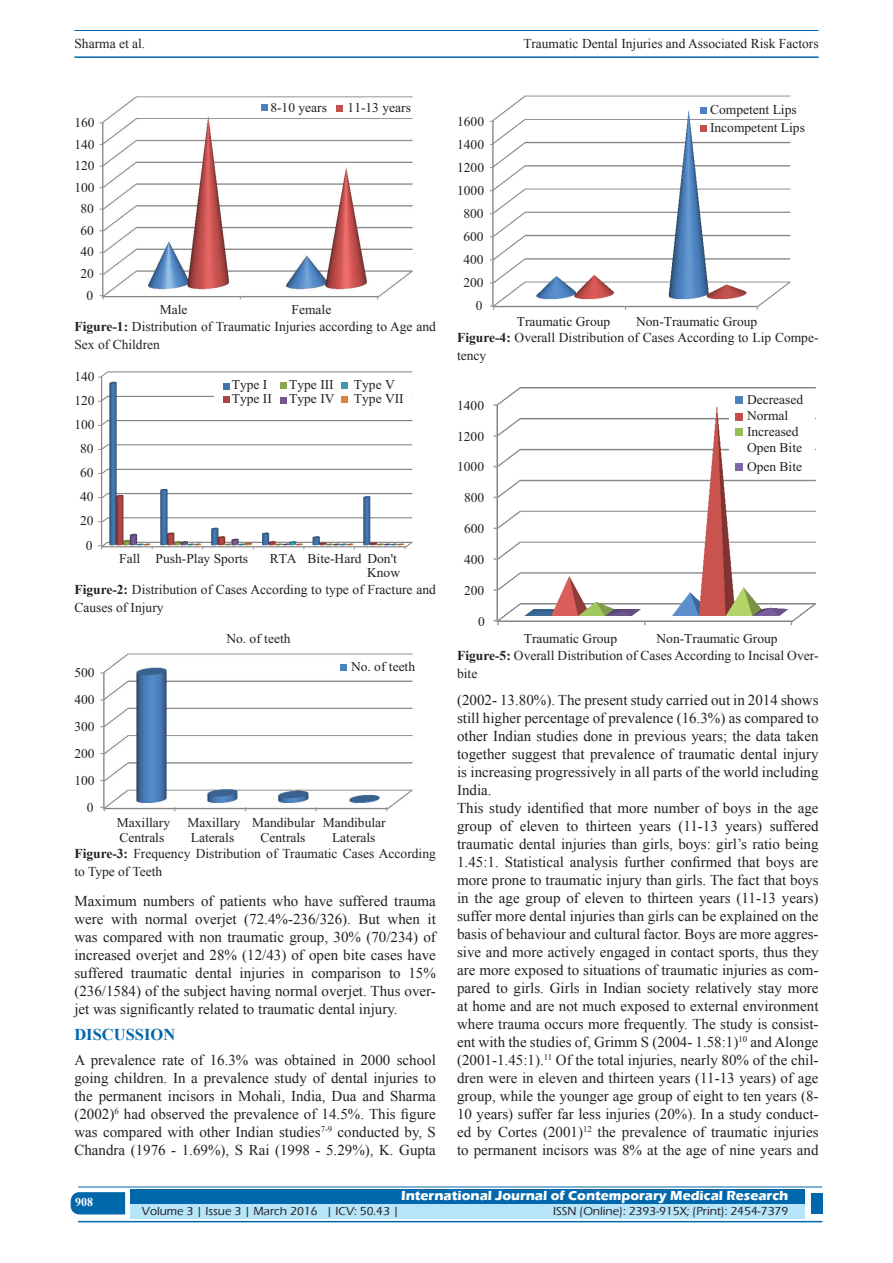
<style>
.page{position:relative;width:893px;height:1263px;background:#fff}
.page>*{position:absolute;margin:0;border:0;box-sizing:border-box;transform-origin:0 0}
.t1{font:700 16.5px "Times New Roman";color:#0067aa}
.TX_New{font:15px/18px "Times New Roman";color:#231f20;text-align:justify}
.Legend{font:13.5px/18px "Times New Roman";color:#231f20}
.t2{font:700 13.5px "Eras ITC";color:#fff}
.t3{font:500 12px "Eras ITC";color:#231f20}
.t4{font:700 12px "Times New Roman";color:#fff}
.s1{font-weight:700}
</style>
<div class="page">
<hr style="left:74px;top:30px;width:745px;height:1px;background:#0067aa">
<hr style="left:74px;top:56px;width:745px;height:2px;background:#0067aa">
<svg style="left:71px;top:1192px;width:54px;height:22px"></svg>
<div style="left:130px;top:1189px;width:674px;height:15px;background:#0067aa"></div>
<div style="left:130px;top:1204px;width:674px;height:15px;background:#b6e4f9"></div>
<hr style="left:78px;top:1186px;width:744px;height:1px;background:#0067aa">
<hr style="left:78px;top:1221px;width:744px;height:1px;background:#0067aa">
<div style="left:811px;top:1193px;width:11px;height:21px;background:#0067aa"></div>
<img style="left:101px;top:96px;width:312px;height:202px">
<svg style="left:100px;top:295px;width:4px;height:4px"></svg>
<div style="left:261px;top:104px;width:6px;height:7px;background:#4a81bf"></div>
<svg style="left:337px;top:105px;width:6px;height:6px"></svg>
<img style="left:99px;top:371px;width:314px;height:177px">
<div style="left:214px;top:376px;width:198px;height:35px;background:#fff"></div>
<svg style="left:98px;top:545px;width:4px;height:4px"></svg>
<svg style="left:223px;top:383px;width:6px;height:6px"></svg>
<svg style="left:223px;top:396px;width:6px;height:6px"></svg>
<svg style="left:280px;top:383px;width:6px;height:6px"></svg>
<svg style="left:280px;top:397px;width:6px;height:6px"></svg>
<svg style="left:342px;top:382px;width:6px;height:6px"></svg>
<svg style="left:342px;top:397px;width:6px;height:6px"></svg>
<img style="left:102px;top:653px;width:311px;height:156px">
<svg style="left:100px;top:807px;width:5px;height:4px"></svg>
<div style="left:340px;top:664px;width:7px;height:7px;background:#4a81bf"></div>
<img style="left:491px;top:95px;width:300px;height:213px">
<svg style="left:490px;top:305px;width:4px;height:5px"></svg>
<div style="left:700px;top:107px;width:7px;height:7px;background:#4a81bf"></div>
<div style="left:700px;top:126px;width:7px;height:6px;background:#c3504d"></div>
<img style="left:495px;top:387px;width:321px;height:236px">
<svg style="left:494px;top:620px;width:5px;height:5px"></svg>
<div style="left:729px;top:391px;width:85px;height:85px;background:#fff"></div>
<div style="left:735px;top:396px;width:7px;height:8px;background:#4a81bf"></div>
<div style="left:735px;top:413px;width:7px;height:7px;background:#c3504d"></div>
<div style="left:735px;top:428px;width:7px;height:8px;background:#9abb58"></div>
<div style="left:735px;top:463px;width:7px;height:7px;background:#8065a3"></div>
<p class="Legend" style="left:74px;top:34px;width:72px">Sharma et al.</p>
<p class="Legend" style="left:524px;top:34px;width:296px">Traumatic Dental Injuries and Associated Risk Factors</p>
<p class="Legend" style="left:74px;top:113px;width:22px">160</p>
<p class="Legend" style="left:74px;top:135px;width:22px">140</p>
<p class="Legend" style="left:74px;top:156px;width:22px">120</p>
<p class="Legend" style="left:74px;top:178px;width:22px">100</p>
<p class="Legend" style="left:80px;top:200px;width:15px">80</p>
<p class="Legend" style="left:80px;top:221px;width:15px">60</p>
<p class="Legend" style="left:80px;top:243px;width:15px">40</p>
<p class="Legend" style="left:80px;top:264px;width:15px">20</p>
<p class="Legend" style="left:86px;top:286px;width:8px">0</p>
<p class="Legend" style="left:270px;top:99px;width:58px">8-10 years</p>
<p class="Legend" style="left:348px;top:98px;width:65px">11-13 years</p>
<p class="Legend" style="left:160px;top:301px;width:29px">Male</p>
<p class="Legend" style="left:292px;top:301px;width:41px">Female</p>
<p class="Legend" style="left:74px;top:317px;width:363px"><span class="s1">Figure-1:</span> Distribution of Traumatic Injuries according to Age and<br>Sex of Children</p>
<p class="Legend" style="left:74px;top:367px;width:22px">140</p>
<p class="Legend" style="left:74px;top:391px;width:22px">120</p>
<p class="Legend" style="left:74px;top:415px;width:22px">100</p>
<p class="Legend" style="left:80px;top:439px;width:15px">80</p>
<p class="Legend" style="left:80px;top:464px;width:15px">60</p>
<p class="Legend" style="left:80px;top:488px;width:15px">40</p>
<p class="Legend" style="left:80px;top:512px;width:15px">20</p>
<p class="Legend" style="left:86px;top:536px;width:8px">0</p>
<p class="Legend" style="left:232px;top:378px;width:42px;line-height:13.4px">Type I<br>Type II</p>
<p class="Legend" style="left:289px;top:377px;width:47px;line-height:14.5px">Type III<br>Type IV</p>
<p class="Legend" style="left:354px;top:376px;width:51px;line-height:14.5px">Type V<br>Type VII</p>
<p class="Legend" style="left:119px;top:550px;width:131px">Fall Push-Play Sports</p>
<p class="Legend" style="left:270px;top:552px;width:132px;line-height:13.6px;text-align:right">RTA Bite-Hard Don't<br>Know</p>
<p class="Legend" style="left:74px;top:580px;width:363px"><span class="s1">Figure-2:</span> Distribution of Cases According to type of Fracture and<br>Causes of Injury</p>
<p class="Legend" style="left:74px;top:663px;width:22px">500</p>
<p class="Legend" style="left:74px;top:690px;width:22px">400</p>
<p class="Legend" style="left:74px;top:717px;width:22px">300</p>
<p class="Legend" style="left:74px;top:744px;width:22px">200</p>
<p class="Legend" style="left:74px;top:771px;width:22px">100</p>
<p class="Legend" style="left:87px;top:798px;width:8px">0</p>
<p class="Legend" style="left:226px;top:629px;width:66px">No. of teeth</p>
<p class="Legend" style="left:351px;top:657px;width:66px">No. of teeth</p>
<p class="Legend" style="left:117px;top:814px;width:55px;line-height:14.9px">Maxillary<br>Centrals</p>
<p class="Legend" style="left:187px;top:814px;width:55px;line-height:14.9px">Maxillary<br>Laterals</p>
<p class="Legend" style="left:252px;top:814px;width:64px;line-height:14.9px;text-align:center">Mandibular<br>Centrals</p>
<p class="Legend" style="left:323px;top:814px;width:64px;line-height:14.9px;text-align:center">Mandibular<br>Laterals</p>
<p class="Legend" style="left:74px;top:844px;width:363px"><span class="s1">Figure-3:</span> Frequency Distribution of Traumatic Cases According to Type of Teeth</p>
<p class="TX_New" style="left:74px;top:891px;width:363px">Maximum numbers of patients who have suffered trauma were with normal overjet (72.4%-236/326). But when it was compared with non traumatic group, 30% (70/234) of increased overjet and 28% (12/43) of open bite cases have suffered traumatic dental injuries in comparison to 15% (236/1584) of the subject having normal overjet. Thus over&shy;jet was significantly related to traumatic dental injury.</p>
<h1 class="t1" style="left:74px;top:1023px;width:102px">DISCUSSION</h1>
<p class="TX_New" style="left:74px;top:1050px;width:363px">A prevalence rate of 16.3% was obtained in 2000 school going children. In a prevalence study of dental injuries to the permanent incisors in Mohali, India, Dua and Sharma (2002)<sup>6</sup> had observed the prevalence of 14.5%. This figure was compared with other Indian studies<sup>7-9</sup> conducted by, S Chandra (1976 - 1.69%), S Rai (1998 - 5.29%), K. Gupta</p>
<p class="Legend" style="left:457px;top:112px;width:28px">1600</p>
<p class="Legend" style="left:457px;top:135px;width:28px">1400</p>
<p class="Legend" style="left:457px;top:158px;width:28px">1200</p>
<p class="Legend" style="left:457px;top:181px;width:28px">1000</p>
<p class="Legend" style="left:463px;top:204px;width:22px">800</p>
<p class="Legend" style="left:463px;top:227px;width:22px">600</p>
<p class="Legend" style="left:463px;top:250px;width:22px">400</p>
<p class="Legend" style="left:463px;top:273px;width:22px">200</p>
<p class="Legend" style="left:476px;top:296px;width:8px">0</p>
<p class="Legend" style="left:710px;top:100px;width:96px;line-height:18.8px">Competent Lips<br>Incompetent Lips</p>
<p class="Legend" style="left:517px;top:312px;width:95px">Traumatic Group</p>
<p class="Legend" style="left:636px;top:312px;width:123px">Non-Traumatic Group</p>
<p class="Legend" style="left:457px;top:329px;width:363px"><span class="s1">Figure-4:</span> Overall Distribution of Cases According to Lip Compe&shy;tency</p>
<p class="Legend" style="left:457px;top:396px;width:28px">1400</p>
<p class="Legend" style="left:457px;top:427px;width:28px">1200</p>
<p class="Legend" style="left:457px;top:458px;width:28px">1000</p>
<p class="Legend" style="left:464px;top:488px;width:22px">800</p>
<p class="Legend" style="left:464px;top:519px;width:22px">600</p>
<p class="Legend" style="left:464px;top:550px;width:22px">400</p>
<p class="Legend" style="left:464px;top:581px;width:22px">200</p>
<p class="Legend" style="left:478px;top:612px;width:8px">0</p>
<p class="Legend" style="left:747px;top:391px;width:58px;line-height:15.9px">Decreased<br>Normal<br>Increased<br>Open Bite</p>
<p class="Legend" style="left:747px;top:457px;width:57px">Open Bite</p>
<p class="Legend" style="left:524px;top:629px;width:95px">Traumatic Group</p>
<p class="Legend" style="left:656px;top:629px;width:123px">Non-Traumatic Group</p>
<p class="Legend" style="left:457px;top:646px;width:363px"><span class="s1">Figure-5:</span> Overall Distribution of Cases According to Incisal Over&shy;bite</p>
<p class="TX_New" style="left:457px;top:691px;width:363px">(2002- 13.80%). The present study carried out in 2014 shows still higher percentage of prevalence (16.3%) as compared to other Indian studies done in previous years; the data taken together suggest that prevalence of traumatic dental injury is increasing progressively in all parts of the world including India.</p>
<p class="TX_New" style="left:457px;top:799px;width:363px">This study identified that more number of boys in the age group of eleven to thirteen years (11-13 years) suffered traumatic dental injuries than girls, boys: girl’s ratio being 1.45:1. Statistical analysis further confirmed that boys are more prone to traumatic injury than girls. The fact that boys in the age group of eleven to thirteen years (11-13 years) suffer more dental injuries than girls can be explained on the basis of behaviour and cultural factor. Boys are more aggres&shy;sive and more actively engaged in contact sports, thus they are more exposed to situations of traumatic injuries as com&shy;pared to girls. Girls in Indian society relatively stay more at home and are not much exposed to external environment where trauma occurs more frequently. The study is consist&shy;ent with the studies of, Grimm S (2004- 1.58:1)<sup>10</sup> and Alonge (2001-1.45:1).<sup>11</sup> Of the total injuries, nearly 80% of the chil&shy;dren were in eleven and thirteen years (11-13 years) of age group, while the younger age group of eight to ten years (8- 10 years) suffer far less injuries (20%). In a study conduct&shy;ed by Cortes (2001)<sup>12</sup> the prevalence of traumatic injuries to permanent incisors was 8% at the age of nine years and</p>
<h4 class="t4" style="left:75px;top:1194px;width:19px">908</h4>
<p class="t2" style="left:401px;top:1188px;width:389px">International Journal of Contemporary Medical Research</p>
<p class="t3" style="left:142px;top:1204px;width:259px">Volume 3 | Issue 3 | March 2016 | ICV: 50.43 |</p>
<p class="t3" style="left:553px;top:1204px;width:237px">ISSN (Online): 2393-915X; (Print): 2454-7379</p>
</div>
